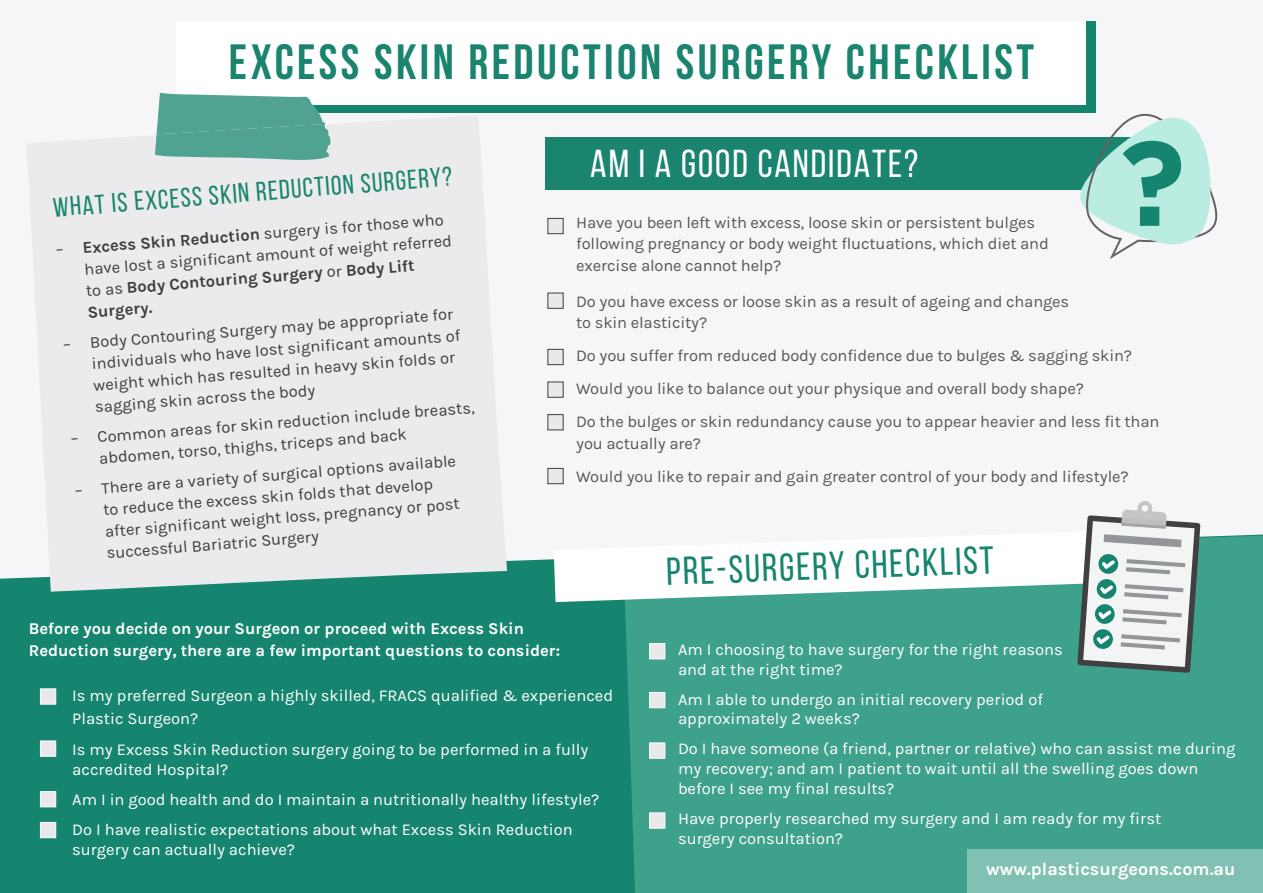
<style>
.page{position:relative;width:1263px;height:893px;background:#fff}
.page>*{position:absolute;margin:0;border:0;box-sizing:border-box;transform-origin:0 0}
.t1{font:700 120px "Gotham";color:#16856f}
.t2{font:700 49.5px "Bebas Neue";letter-spacing:.07em;color:#1a846f}
.t3{font:39px "Bebas Neue";color:#16856f}
.t4{font:39px "Bebas Neue";letter-spacing:.05em;color:#fff}
.t5{font:27px "Bebas Neue";color:#1a846f}
.t6{font:700 18px "Karla";color:#fff}
.t7{font:16.5px/19.8px "Karla";color:#fff}
.t8{font:16.5px/21.5px "Karla";color:#3e3e3f}
.t9{font:16.5px/21.6px "Karla";letter-spacing:-.01em;color:#57585a}
.t10{font:700 16.5px "Karla";color:#fff}
.s1{font-weight:700}
</style>
<div class="page">
<div style="left:0;top:0;width:1263px;height:585px;background:#f6f6f8"></div>
<div style="left:0;top:535px;width:1263px;height:358px;background:#16856f"></div>
<div style="left:623px;top:536px;width:640px;height:357px;background:#3ea18c"></div>
<div style="left:186px;top:22px;width:909px;height:91px;background:#16856f"></div>
<div style="left:177px;top:21px;width:909px;height:83px;background:#fff"></div>
<svg style="left:25px;top:92px;width:482px;height:500px;fill:#ebebed"></svg>
<svg style="left:155px;top:93px;width:176px;height:67px;background:#62ab9c"></svg>
<div style="left:545px;top:138px;width:621px;height:52px;background:#1a846f"></div>
<div style="left:548px;top:218px;width:15px;height:16px;background:#e9e9ec;border:1px solid #3e3e3f"></div>
<div style="left:548px;top:293px;width:15px;height:16px;background:#e9e9ec;border:1px solid #3e3e3f"></div>
<div style="left:548px;top:349px;width:15px;height:16px;background:#e9e9ec;border:1px solid #3e3e3f"></div>
<div style="left:548px;top:382px;width:15px;height:16px;background:#e9e9ec;border:1px solid #3e3e3f"></div>
<div style="left:548px;top:414px;width:15px;height:16px;background:#e9e9ec;border:1px solid #3e3e3f"></div>
<div style="left:40px;top:688px;width:16px;height:16px;background:#e9e9ec;border:1px solid #fff"></div>
<div style="left:40px;top:741px;width:16px;height:16px;background:#e9e9ec;border:1px solid #fff"></div>
<div style="left:40px;top:791px;width:16px;height:16px;background:#e9e9ec;border:1px solid #fff"></div>
<div style="left:40px;top:822px;width:16px;height:16px;background:#e9e9ec;border:1px solid #fff"></div>
<div style="left:649px;top:692px;width:16px;height:16px;background:#e9e9ec;border:1px solid #fff"></div>
<div style="left:649px;top:743px;width:16px;height:15px;background:#e9e9ec;border:1px solid #fff"></div>
<div style="left:649px;top:813px;width:16px;height:15px;background:#e9e9ec;border:1px solid #fff"></div>
<svg style="left:554px;top:501px;width:646px;height:172px"></svg>
<svg style="left:1074px;top:106px;width:144px;height:153px"></svg>
<div style="left:548px;top:468px;width:15px;height:16px;background:#e9e9ec;border:1px solid #3e3e3f"></div>
<div style="left:967px;top:850px;width:296px;height:43px;background:#81c1b4"></div>
<p class="t2" style="left:229px;top:34px;width:806px">EXCESS SKIN REDUCTION SURGERY CHECKLIST</p>
<p class="t5" style="left:52px;top:195px;width:402px;rotate:-5deg">WHAT IS Excess Skin Reduction SURGERY?</p>
<p class="t8" style="left:81px;top:240px;width:371px;line-height:21px;text-indent:-26px;rotate:-5deg">– <span class="s1">Excess Skin Reduction</span> surgery is for those who have lost a significant amount of weight referred to as <span class="s1">Body Contouring Surgery</span> or <span class="s1">Body Lift Surgery.</span></p>
<p class="t8" style="left:89px;top:333px;width:372px;text-indent:-26px;rotate:-5deg">– Body Contouring Surgery may be appropriate for individuals who have lost significant amounts of weight which has resulted in heavy skin folds or sagging skin across the body</p>
<p class="t8" style="left:97px;top:428px;width:380px;text-indent:-27px;rotate:-5deg">– Common areas for skin reduction include breasts, abdomen, torso, thighs, triceps and back</p>
<p class="t8" style="left:100px;top:479px;width:358px;text-indent:-26px;rotate:-5deg">– There are a variety of surgical options available to reduce the excess skin folds that develop after significant weight loss, pregnancy or post successful Bariatric Surgery</p>
<p class="t1" style="left:1120px;top:114px;width:67px">?</p>
<p class="t4" style="left:590px;top:142px;width:329px">AM I A GOOD CANDIDATE?</p>
<p class="t9" style="left:576px;top:212px;width:460px">Have you been left with excess, loose skin or persistent bulges</p>
<p class="t9" style="left:576px;top:233px;width:474px">following pregnancy or body weight fluctuations, which diet and</p>
<p class="t9" style="left:576px;top:255px;width:207px">exercise alone cannot help?</p>
<p class="t9" style="left:576px;top:291px;width:495px">Do you have excess or loose skin as a result of ageing and changes</p>
<p class="t9" style="left:576px;top:312px;width:132px">to skin elasticity?</p>
<p class="t9" style="left:576px;top:345px;width:557px">Do you suffer from reduced body confidence due to bulges &amp; sagging skin?</p>
<p class="t9" style="left:576px;top:378px;width:509px">Would you like to balance out your physique and overall body shape?</p>
<p class="t9" style="left:576px;top:411px;width:585px">Do the bulges or skin redundancy cause you to appear heavier and less fit than you actually are?</p>
<p class="t9" style="left:576px;top:466px;width:554px">Would you like to repair and gain greater control of your body and lifestyle?</p>
<p class="t3" style="left:666px;top:550px;width:329px;rotate:-2deg">PRE-SURGERY CHECKLIST</p>
<p class="t10" style="left:29px;top:619px;width:497px">Before you decide on your Surgeon or proceed with Excess Skin</p>
<p class="t10" style="left:29px;top:641px;width:533px">Reduction surgery, there are a few important questions to consider:</p>
<p class="t7" style="left:72px;top:685px;width:542px;line-height:22.5px">Is my preferred Surgeon a highly skilled, FRACS qualified &amp; experienced<br>Plastic Surgeon?</p>
<p class="t7" style="left:72px;top:740px;width:517px">Is my Excess Skin Reduction surgery going to be performed in a fully accredited Hospital?</p>
<p class="t7" style="left:72px;top:790px;width:529px">Am I in good health and do I maintain a nutritionally healthy lifestyle?</p>
<p class="t7" style="left:72px;top:820px;width:502px">Do I have realistic expectations about what Excess Skin Reduction</p>
<p class="t7" style="left:72px;top:840px;width:224px">surgery can actually achieve?</p>
<p class="t7" style="left:678px;top:640px;width:386px">Am I choosing to have surgery for the right reasons</p>
<p class="t7" style="left:678px;top:659px;width:166px">and at the right time?</p>
<p class="t7" style="left:678px;top:689px;width:366px">Am I able to undergo an initial recovery period of</p>
<p class="t7" style="left:678px;top:709px;width:184px">approximately 2 weeks?</p>
<p class="t7" style="left:678px;top:739px;width:559px">Do I have someone (a friend, partner or relative) who can assist me during my recovery; and am I patient to wait until all the swelling goes down before I see my final results?</p>
<p class="t7" style="left:678px;top:809px;width:485px">Have properly researched my surgery and I am ready for my first</p>
<p class="t7" style="left:678px;top:829px;width:167px">surgery consultation?</p>
<p class="t6" style="left:986px;top:859px;width:251px">www.plasticsurgeons.com.au</p>
</div>
